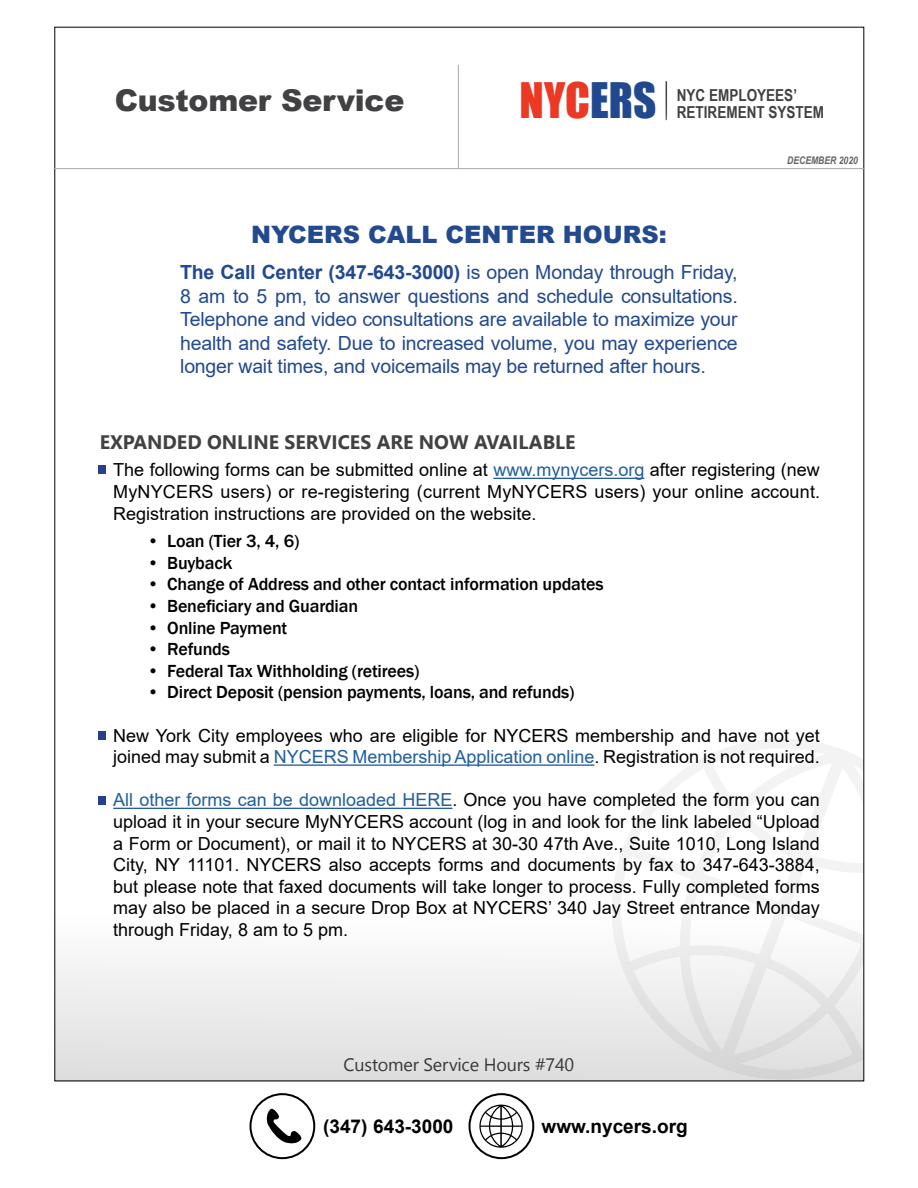
<style>
.page{position:relative;width:918px;height:1188px;background:#fff}
.page>*{position:absolute;margin:0;border:0;box-sizing:border-box;transform-origin:0 0}
.t1{font:45px "Impact";color:#ec3925}
.t2{font:900 30px "Arial";letter-spacing:-.01em;color:#414042}
.t3{font:900 24px "Arial";color:#23498f}
.t4{font:19.5px/23.4px "Arial";letter-spacing:-.01em;color:#23498f;text-align:justify}
.t5{font:700 19.5px "Nirmala UI";color:#414042}
.t6{font:700 19.05px "Arial";color:#000}
.t7{font:18px/21.6px "Arial";color:#000;text-align:justify}
.t8{font:500 18px "Franklin Gothic";letter-spacing:-.01em;color:#000}
.t9{font:18px "Nirmala UI";letter-spacing:-.01em;color:#414042}
.t10{font:700 16.5px "Arial Narrow";color:#414042}
.t11{font:italic 700 10.5px "Arial Narrow";color:#636466}
.s1{color:#22498f}
.s2{font-weight:700}
.s3{color:#215e9e}
</style>
<div class="page">
<hr style="left:493px;top:478px;width:151px;height:1px;background:#215e9e">
<hr style="left:274px;top:764px;width:320px;height:2px;background:#215e9e">
<hr style="left:113px;top:808px;width:339px;height:1px;background:#215e9e">
<div style="left:98px;top:465px;width:8px;height:9px;background:#25408f"></div>
<div style="left:98px;top:731px;width:8px;height:9px;background:#25408f"></div>
<div style="left:98px;top:796px;width:8px;height:8px;background:#25408f"></div>
<svg style="left:616px;top:739px;width:246px;height:134px"></svg>
<div style="left:250px;top:1093px;width:65px;height:66px;background:#fff;border:2px solid #000;border-radius:50%"></div>
<svg style="left:266px;top:1108px;width:36px;height:36px"></svg>
<svg style="left:469px;top:1093px;width:65px;height:66px"></svg>
<svg style="left:479px;top:1104px;width:44px;height:44px"></svg>
<hr style="left:666px;top:81px;width:1px;height:39px;background:#434345">
<hr style="left:54px;top:168px;width:810px;height:1px;background:#a7a9ac">
<hr style="left:458px;top:65px;width:1px;height:104px;background:#a7a9ac">
<div style="left:55px;top:873px;width:809px;height:208px;background:linear-gradient(to bottom,#fff,#dedede)"></div>
<h2 class="t2" style="left:115px;top:78px;width:291px">Customer Service</h2>
<h1 class="t1" style="left:520px;top:66px;width:138px">NYC<span class="s1">ERS</span></h1>
<p class="t10" style="left:677px;top:83px;width:122px">NYC EMPLOYEES’</p>
<p class="t10" style="left:677px;top:100px;width:149px">RETIREMENT SYSTEM</p>
<p class="t11" style="left:787px;top:152px;width:72px">DECEMBER 2020</p>
<h3 class="t3" style="left:251px;top:217px;width:417px">NYCERS CALL CENTER HOURS:</h3>
<p class="t4" style="left:180px;top:261px;width:559px"><span class="s2">The Call Center (347-643-3000)</span> is open Monday through Friday, 8 am to 5 pm, to answer questions and schedule consultations.<br>Telephone and video consultations are available to maximize your health and safety. Due to increased volume, you may experience longer wait times, and voicemails may be returned after hours.</p>
<p class="t5" style="left:100px;top:425px;width:477px">EXPANDED ONLINE SERVICES ARE NOW AVAILABLE</p>
<p class="t7" style="left:113px;top:459px;width:708px">The following forms can be submitted online at <span class="s3">www.mynycers.org</span> after registering (new MyNYCERS users) or re-registering (current MyNYCERS users) your online account.<br>Registration instructions are provided on the website.</p>
<p class="t8" style="left:147px;top:530px;width:154px">• Loan (Tier 3, 4, 6)</p>
<p class="t8" style="left:147px;top:552px;width:87px">• Buyback</p>
<p class="t8" style="left:147px;top:573px;width:458px">• Change of Address and other contact information updates</p>
<p class="t8" style="left:147px;top:595px;width:213px">• Beneficiary and Guardian</p>
<p class="t8" style="left:147px;top:616px;width:142px">• Online Payment</p>
<p class="t8" style="left:147px;top:638px;width:84px">• Refunds</p>
<p class="t8" style="left:147px;top:660px;width:274px">• Federal Tax Withholding (retirees)</p>
<p class="t8" style="left:147px;top:681px;width:429px">• Direct Deposit (pension payments, loans, and refunds)</p>
<p class="t7" style="left:113px;top:724px;width:708px">New York City employees who are eligible for NYCERS membership and have not yet joined may submit a <span class="s3">NYCERS Membership Application online</span>. Registration is not required.</p>
<p class="t7" style="left:113px;top:789px;width:708px"><span class="s3">All other forms can be downloaded HERE</span>. Once you have completed the form you can upload it in your secure MyNYCERS account (log in and look for the link labeled “Upload a Form or Document), or mail it to NYCERS at 30-30 47th Ave., Suite 1010, Long Island City, NY 11101. NYCERS also accepts forms and documents by fax to 347-643-3884, but please note that faxed documents will take longer to process. Fully completed forms may also be placed in a secure Drop Box at NYCERS’ 340 Jay Street entrance Monday through Friday, 8 am to 5 pm.</p>
<p class="t9" style="left:344px;top:1050px;width:232px">Customer Service Hours #740</p>
<p class="t6" style="left:323px;top:1113px;width:132px">(347) 643-3000</p>
<p class="t6" style="left:542px;top:1113px;width:148px">www.nycers.org</p>
</div>
